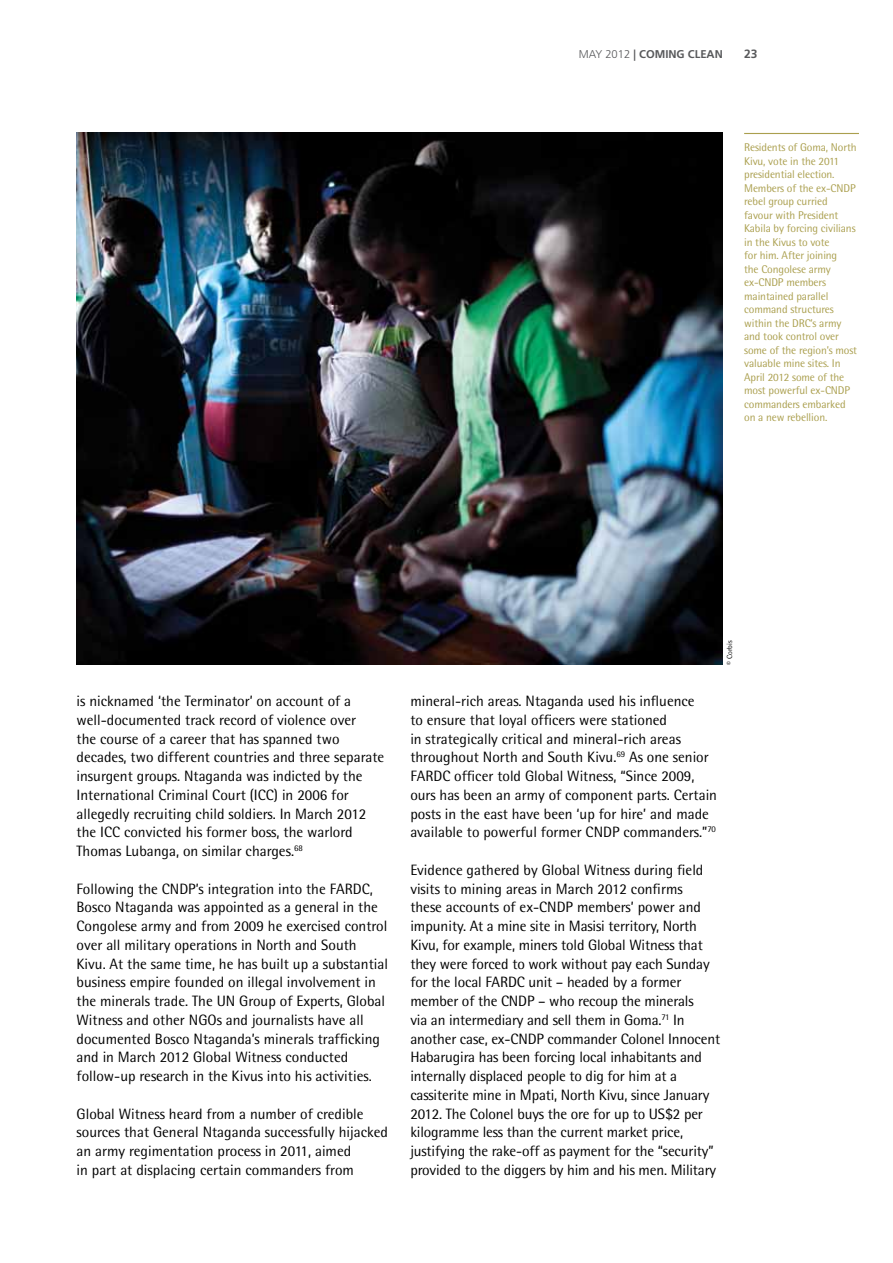
<style>
.page{position:relative;width:893px;height:1263px;background:#fff}
.page>*{position:absolute;margin:0;border:0;box-sizing:border-box;transform-origin:0 0}
.t1{font:15px/18.8px "Rotis Semi Sans";color:#000}
.t2{font:700 12px "Frutiger";color:#58595b}
.t3{font:11.25px/13.5px "Rotis Semi Sans";letter-spacing:-.01em;color:#aa9f4e}
.t4{font:700 11.25px "Frutiger";color:#58595b}
.t5{font:7.5px "Rotis Semi Sans";color:#000}
.s1{font-weight:300}
</style>
<div class="page">
<hr style="left:744px;top:133px;width:115px;height:1px;background:#aa9f4e">
<img style="left:77px;top:133px;width:646px;height:532px">
<p class="t4" style="left:579px;top:47px;width:146px"><span class="s1">MAY 2012</span> | COMING CLEAN</p>
<p class="t2" style="left:744px;top:46px;width:15px">23</p>
<p class="t3" style="left:744px;top:140px;width:114px">Residents of Goma, North<br>Kivu, vote in the 2011 presidential election.<br>Members of the ex-CNDP rebel group curried favour with President<br>Kabila by forcing civilians in the Kivus to vote<br>for him. After joining<br>the Congolese army ex-CNDP members maintained parallel command structures within the DRC’s army and took control over some of the region’s most valuable mine sites. In<br>April 2012 some of the most powerful ex-CNDP commanders embarked on a new rebellion.</p>
<p class="t1" style="left:77px;top:691px;width:309px">is nicknamed ‘the Terminator’ on account of a well-documented track record of violence over<br>the course of a career that has spanned two decades, two different countries and three separate insurgent groups. Ntaganda was indicted by the International Criminal Court (ICC) in 2006 for allegedly recruiting child soldiers. In March 2012 the ICC convicted his former boss, the warlord Thomas Lubanga, on similar charges.<sup>68</sup></p>
<p class="t1" style="left:77px;top:879px;width:313px">Following the CNDP’s integration into the FARDC, Bosco Ntaganda was appointed as a general in the Congolese army and from 2009 he exercised control over all military operations in North and South Kivu. At the same time, he has built up a substantial business empire founded on illegal involvement in the minerals trade. The UN Group of Experts, Global Witness and other NGOs and journalists have all documented Bosco Ntaganda’s minerals trafficking and in March 2012 Global Witness conducted follow-up research in the Kivus into his activities.</p>
<p class="t1" style="left:77px;top:1104px;width:313px">Global Witness heard from a number of credible sources that General Ntaganda successfully hijacked an army regimentation process in 2011, aimed<br>in part at displacing certain commanders from</p>
<p class="t5" style="left:725px;top:665px;width:26px;rotate:-90deg">© Corbis</p>
<p class="t1" style="left:410px;top:691px;width:308px">mineral-rich areas. Ntaganda used his influence<br>to ensure that loyal officers were stationed<br>in strategically critical and mineral-rich areas throughout North and South Kivu.<sup>69</sup> As one senior FARDC officer told Global Witness, “Since 2009, ours has been an army of component parts. Certain posts in the east have been ‘up for hire’ and made available to powerful former CNDP commanders.”<sup>70</sup></p>
<p class="t1" style="left:410px;top:860px;width:311px">Evidence gathered by Global Witness during field visits to mining areas in March 2012 confirms<br>these accounts of ex-CNDP members’ power and impunity. At a mine site in Masisi territory, North Kivu, for example, miners told Global Witness that they were forced to work without pay each Sunday for the local FARDC unit – headed by a former member of the CNDP – who recoup the minerals<br>via an intermediary and sell them in Goma.<sup>71</sup> In another case, ex-CNDP commander Colonel Innocent Habarugira has been forcing local inhabitants and internally displaced people to dig for him at a cassiterite mine in Mpati, North Kivu, since January 2012. The Colonel buys the ore for up to US$2 per kilogramme less than the current market price, justifying the rake-off as payment for the “security” provided to the diggers by him and his men. Military</p>
</div>
